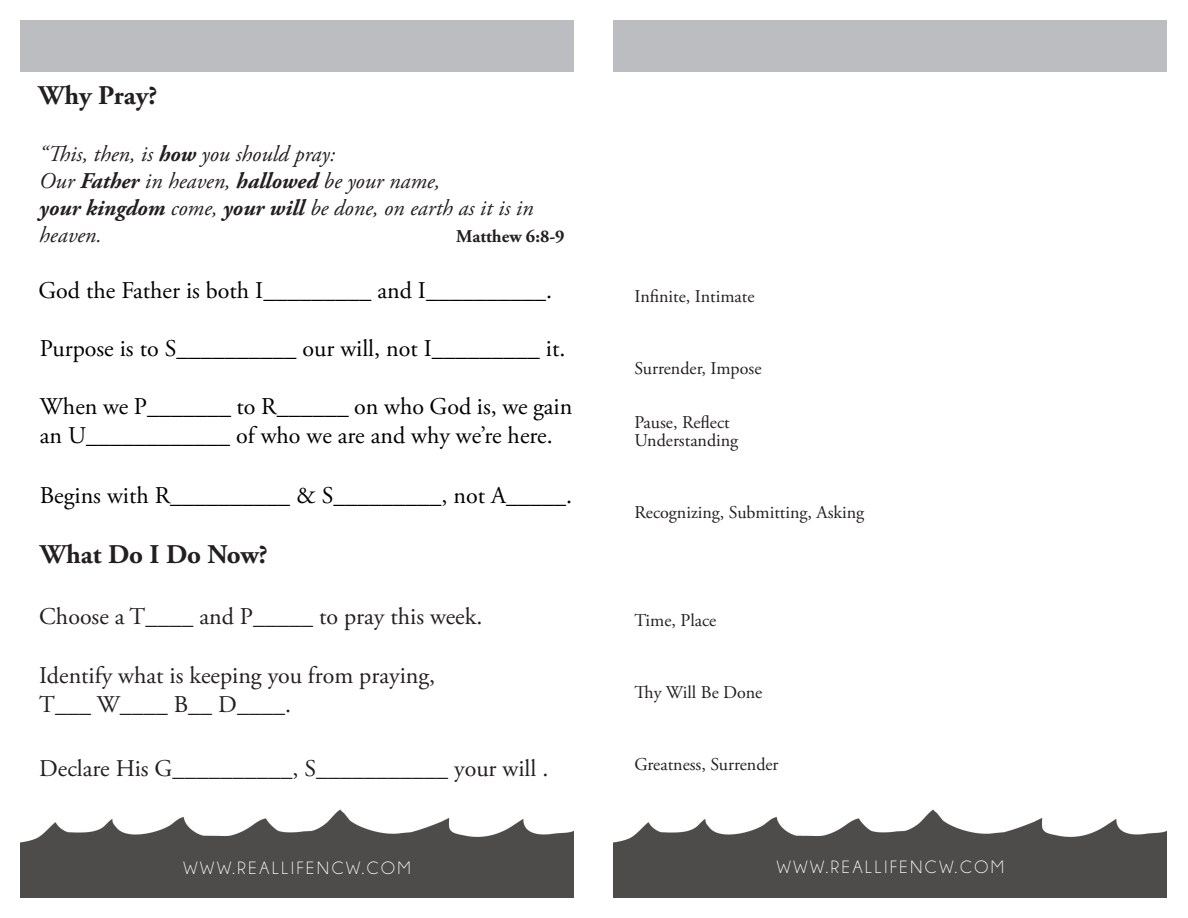
<style>
.page{position:relative;width:1188px;height:918px;background:#fff}
.page>*{position:absolute;margin:0;border:0;box-sizing:border-box;transform-origin:0 0}
.t1{font:700 27px "Adobe Garamond Pro";color:#231f20}
.t2{font:24px "Adobe Garamond Pro";color:#000}
.t3{font:24px "Adobe Garamond Pro";color:#231f20}
.t4{font:italic 22.5px/27px "Adobe Garamond Pro";color:#231f20}
.t5{font:18px "Adobe Garamond Pro";color:#231f20}
.t6{font:18px "Champagne&Limousines";letter-spacing:.15em;color:#fff}
.t7{font:700 18px "Adobe Garamond Pro";color:#231f20}
.s1{font-weight:700}
</style>
<div class="page">
<img style="left:614px;top:809px;width:553px;height:89px">
<img style="left:20px;top:809px;width:554px;height:89px">
<div style="left:613px;top:20px;width:554px;height:52px;background:#bcbdc0"></div>
<div style="left:20px;top:20px;width:554px;height:52px;background:#bcbdc0"></div>
<p class="t1" style="left:38px;top:79px;width:120px">Why Pray?</p>
<p class="t4" style="left:39px;top:141px;width:298px">“This, then, is <span class="s1">how</span> you should pray:</p>
<p class="t4" style="left:39px;top:168px;width:403px">Our <span class="s1">Father</span> in heaven, <span class="s1">hallowed</span> be your name,</p>
<p class="t4" style="left:39px;top:195px;width:496px"><span class="s1">your kingdom</span> come, <span class="s1">your will</span> be done, on earth as it is in heaven.</p>
<p class="t7" style="left:456px;top:226px;width:110px">Matthew 6:8-9</p>
<p class="t2" style="left:38px;top:276px;width:515px">God the Father is both I_________ and I__________.</p>
<p class="t2" style="left:40px;top:334px;width:527px">Purpose is to S__________ our will, not I_________ it.</p>
<p class="t2" style="left:40px;top:392px;width:534px">When we P_______ to R______ on who God is, we gain</p>
<p class="t2" style="left:40px;top:421px;width:514px">an U____________ of who we are and why we’re here.</p>
<p class="t2" style="left:40px;top:481px;width:534px">Begins with R__________ &amp; S_________, not A_____.</p>
<p class="t1" style="left:40px;top:538px;width:229px">What Do I Do Now?</p>
<p class="t3" style="left:39px;top:602px;width:445px">Choose a T____ and P_____ to pray this week.</p>
<p class="t3" style="left:39px;top:661px;width:397px">Identify what is keeping you from praying,</p>
<p class="t3" style="left:39px;top:690px;width:253px">T___ W____ B__ D____.</p>
<p class="t3" style="left:39px;top:754px;width:511px">Declare His G__________, S___________ your will .</p>
<p class="t6" style="left:183px;top:858px;width:229px">WWW.REALLIFENCW.COM</p>
<p class="t5" style="left:634px;top:286px;width:122px">Infinite, Intimate</p>
<p class="t5" style="left:634px;top:358px;width:128px">Surrender, Impose</p>
<p class="t5" style="left:634px;top:412px;width:97px">Pause, Reflect</p>
<p class="t5" style="left:634px;top:430px;width:105px">Understanding</p>
<p class="t5" style="left:634px;top:502px;width:231px">Recognizing, Submitting, Asking</p>
<p class="t5" style="left:634px;top:610px;width:83px">Time, Place</p>
<p class="t5" style="left:634px;top:682px;width:129px">Thy Will Be Done</p>
<p class="t5" style="left:634px;top:754px;width:146px">Greatness, Surrender</p>
<p class="t6" style="left:777px;top:858px;width:229px">WWW.REALLIFENCW.COM</p>
</div>
